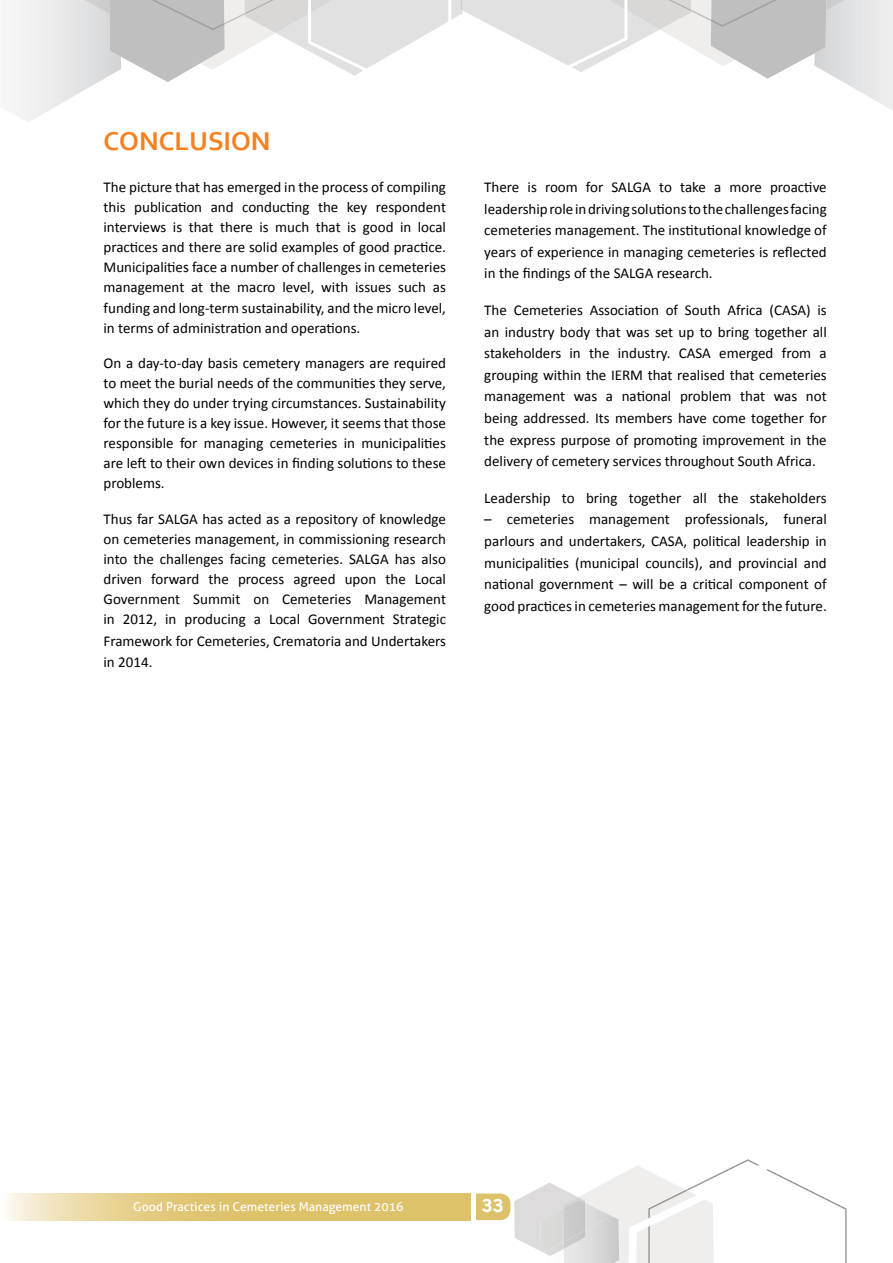
<style>
.page{position:relative;width:893px;height:1263px;background:#fff}
.page>*{position:absolute;margin:0;border:0;box-sizing:border-box;transform-origin:0 0}
.t1{font:700 27px "Corbel";color:#f58220}
.t2{font:900 18px "Old Sans";color:#fff}
.t3{font:15px/20.1px "Calibri";color:#000;text-align:justify}
.t4{font:12.3px "Aller";color:#fff}
</style>
<div class="page">
<svg style="left:6px;top:1220px;width:15px;height:1px"></svg>
<svg style="left:6px;top:1193px;width:465px;height:27px;background:#e3cb82"></svg>
<svg style="left:476px;top:1159px;width:371px;height:104px"></svg>
<img style="left:56px;top:0;width:53px;height:14px">
<img style="left:826px;top:0;width:53px;height:11px">
<svg style="left:109px;top:0;width:717px;height:82px"></svg>
<h1 class="t1" style="left:104px;top:124px;width:168px">CONCLUSION</h1>
<p class="t3" style="left:104px;top:177px;width:344px">The picture that has emerged in the process of compiling this publication and conducting the key respondent interviews is that there is much that is good in local practices and there are solid examples of good practice.<br>Municipalities face a number of challenges in cemeteries management at the macro level, with issues such as funding and long-term sustainability, and the micro level, in terms of administration and operations.</p>
<p class="t3" style="left:104px;top:353px;width:344px">On a day-to-day basis cemetery managers are required to meet the burial needs of the communities they serve, which they do under trying circumstances. Sustainability for the future is a key issue. However, it seems that those responsible for managing cemeteries in municipalities are left to their own devices in finding solutions to these problems.</p>
<p class="t3" style="left:104px;top:508px;width:344px">Thus far SALGA has acted as a repository of knowledge on cemeteries management, in commissioning research into the challenges facing cemeteries. SALGA has also driven forward the process agreed upon the Local Government Summit on Cemeteries Management in 2012, in producing a Local Government Strategic</p>
<p class="t3" style="left:104px;top:630px;width:344px;line-height:21.6px">Framework for Cemeteries, Crematoria and Undertakers in 2014.</p>
<p class="t3" style="left:484px;top:176px;width:344px;line-height:21.6px">There is room for SALGA to take a more proactive leadership role in driving solutions to the challenges facing cemeteries management. The institutional knowledge of years of experience in managing cemeteries is reflected in the findings of the SALGA research.</p>
<p class="t3" style="left:484px;top:299px;width:344px;line-height:21.6px">The Cemeteries Association of South Africa (CASA) is an industry body that was set up to bring together all stakeholders in the industry. CASA emerged from a grouping within the IERM that realised that cemeteries management was a national problem that was not being addressed. Its members have come together for the express purpose of promoting improvement in the delivery of cemetery services throughout South Africa.</p>
<p class="t3" style="left:484px;top:488px;width:344px">Leadership to bring together all the stakeholders</p>
<p class="t3" style="left:484px;top:509px;width:344px;line-height:21.6px">– cemeteries management professionals, funeral parlours and undertakers, CASA, political leadership in municipalities (municipal councils), and provincial and national government – will be a critical component of good practices in cemeteries management for the future.</p>
<p class="t4" style="left:133px;top:1199px;width:272px">Good Practices in Cemeteries Management 2016</p>
<p class="t2" style="left:482px;top:1195px;width:23px">33</p>
</div>
